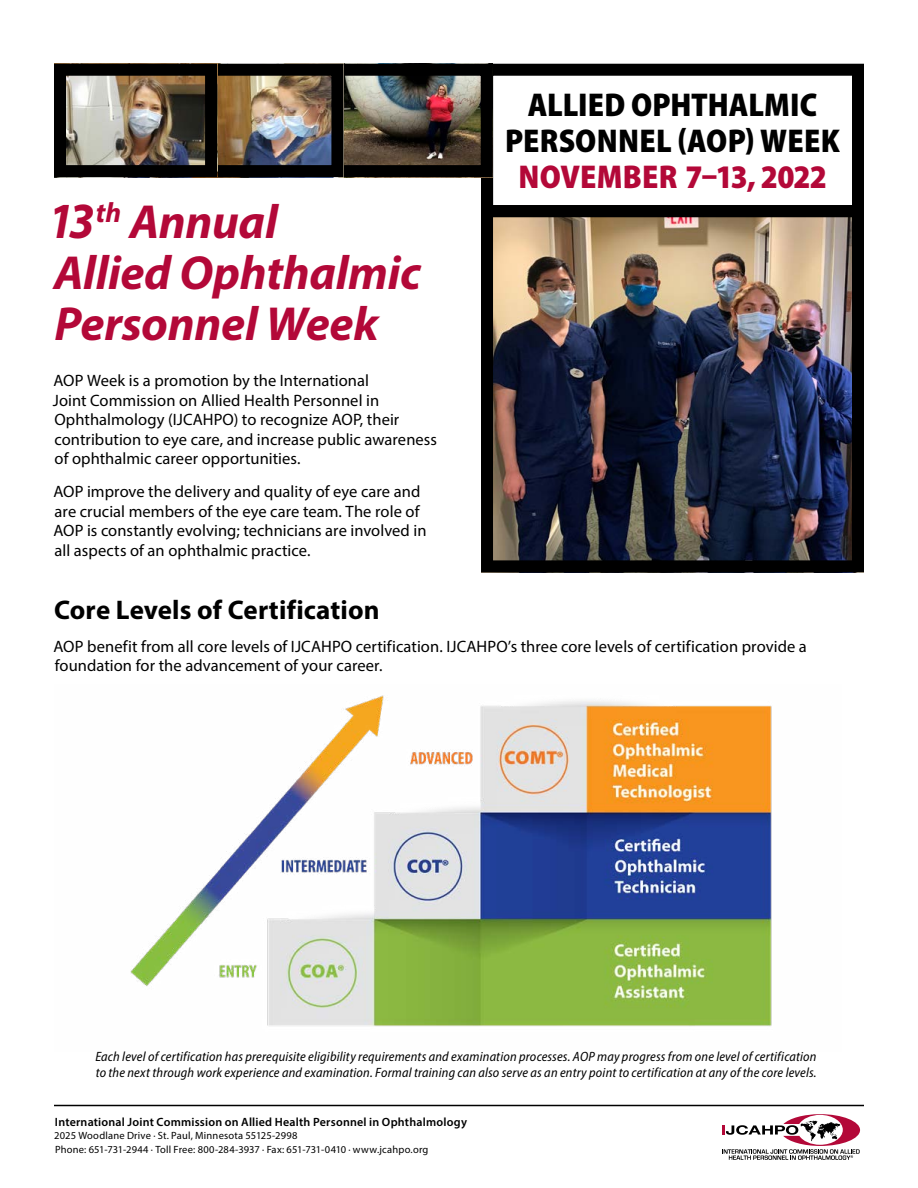
<style>
.page{position:relative;width:918px;height:1188px;background:#fff}
.page>*{position:absolute;margin:0;border:0;box-sizing:border-box;transform-origin:0 0}
.t1{font:italic 700 48px/51px "Myriad Pro";letter-spacing:-.005em;color:#b30838}
.t2{font:900 semi-condensed 33px/36px "Myriad Pro";letter-spacing:.005em;color:#000;text-align:center}
.t3{font:900 semi-condensed 33px "Myriad Pro";letter-spacing:.005em;color:#b30838}
.t4{font:700 27px "Myriad Pro";letter-spacing:.005em;color:#000}
.t5{font:16.5px/19.5px "Myriad Pro";letter-spacing:.005em;color:#000}
.t6{font:italic semi-condensed 13.5px/16.5px "Myriad Pro";letter-spacing:.015em;color:#000}
.t7{font:600 12px "Myriad Pro";letter-spacing:.015em;color:#000}
.t8{font:10.5px/13.5px "Myriad Pro";letter-spacing:.02em;color:#000}
.s1{font-size:50.85px}
</style>
<div class="page">
<hr style="left:54px;top:1105px;width:810px;height:1px;background:#000">
<svg style="left:722px;top:1114px;width:138px;height:46px"></svg>
<img style="left:494px;top:218px;width:357px;height:341px">
<div style="left:481px;top:205px;width:383px;height:367px;border:12px solid #000"></div>
<div style="left:481px;top:64px;width:12px;height:435px;background:#000"></div>
<div style="left:481px;top:64px;width:383px;height:153px;border:12px solid #000"></div>
<img style="left:130px;top:695px;width:642px;height:332px">
<img style="left:345px;top:77px;width:135px;height:87px">
<div style="left:332px;top:64px;width:161px;height:113px;border:12px solid #000"></div>
<img style="left:217px;top:77px;width:113px;height:87px">
<div style="left:204px;top:64px;width:139px;height:113px;border:12px solid #000"></div>
<img style="left:67px;top:77px;width:137px;height:87px">
<div style="left:54px;top:64px;width:163px;height:113px;border:12px solid #000"></div>
<h1 class="t1" style="left:48px;top:194px;width:374px"><span class="s1">13</span><sup>th</sup> Annual<br>Allied Ophthalmic<br>Personnel Week</h1>
<p class="t5" style="left:53px;top:371px;width:386px">AOP Week is a promotion by the International<br>Joint Commission on Allied Health Personnel in Ophthalmology (IJCAHPO) to recognize AOP, their contribution to eye care, and increase public awareness of ophthalmic career opportunities.</p>
<p class="t5" style="left:53px;top:482px;width:375px">AOP improve the delivery and quality of eye care and are crucial members of the eye care team. The role of AOP is constantly evolving; technicians are involved in all aspects of an ophthalmic practice.</p>
<h2 class="t2" style="left:505px;top:86px;width:336px">ALLIED OPHTHALMIC<br>PERSONNEL (AOP) WEEK</h2>
<h2 class="t3" style="left:518px;top:155px;width:310px">NOVEMBER 7–13, 2022</h2>
<h3 class="t4" style="left:54px;top:592px;width:327px">Core Levels of Certification</h3>
<p class="t5" style="left:53px;top:636px;width:755px">AOP benefit from all core levels of IJCAHPO certification. IJCAHPO’s three core levels of certification provide a foundation for the advancement of your career.</p>
<p class="t6" style="left:95px;top:1048px;width:723px">Each level of certification has prerequisite eligibility requirements and examination processes. AOP may progress from one level of certification to the next through work experience and examination. Formal training can also serve as an entry point to certification at any of the core levels.</p>
<p class="t7" style="left:55px;top:1114px;width:414px">International Joint Commission on Allied Health Personnel in Ophthalmology</p>
<p class="t8" style="left:54px;top:1129px;width:376px">2025 Woodlane Drive · St. Paul, Minnesota 55125-2998<br>Phone: 651-731-2944 · Toll Free: 800-284-3937 · Fax: 651-731-0410 · www.jcahpo.org</p>
</div>
